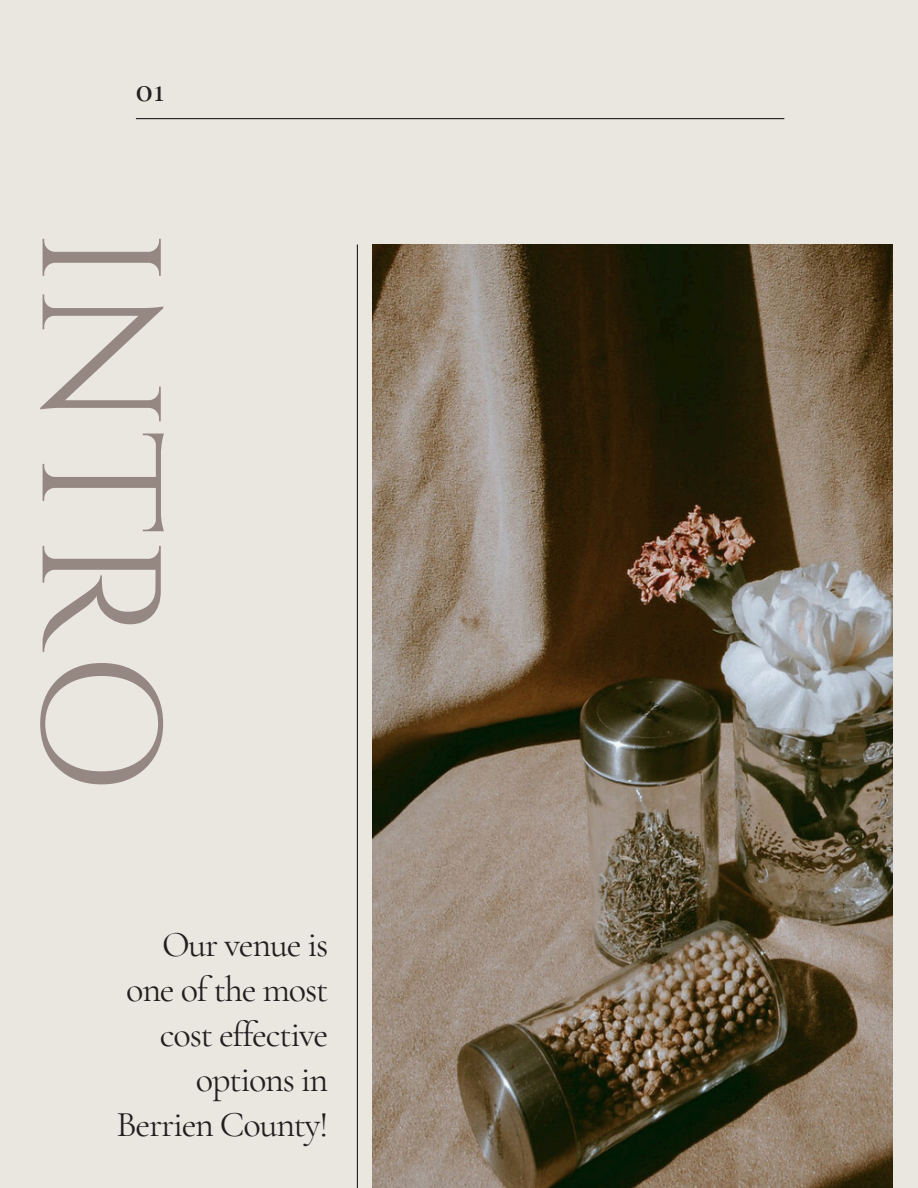
<style>
.page{position:relative;width:918px;height:1188px;background:#eae7e0}
.page>*{position:absolute;margin:0;border:0;box-sizing:border-box;transform-origin:0 0}
.t1{font:168.9px "Cinzel";letter-spacing:.005em;color:#958781}
.t2{font:36.3px/45px "Cormorant Garamond";letter-spacing:-.035em;color:#231f20;text-align:right}
.t3{font:600 31.05px "Cormorant SC";color:#231f20}
</style>
<div class="page">
<img style="left:373px;top:244px;width:519px;height:944px">
<hr style="left:136px;top:118px;width:648px;height:1px;background:#231f20">
<hr style="left:357px;top:244px;width:1px;height:944px;background:#231f20">
<h1 class="t3" style="left:136px;top:72px;width:30px">01</h1>
<p class="t1" style="left:207px;top:229px;width:565px;rotate:90deg">INTRO</p>
<p class="t2" style="left:117px;top:922px;width:213px">Our venue is one of the most cost effective options in<br>Berrien County!</p>
</div>
